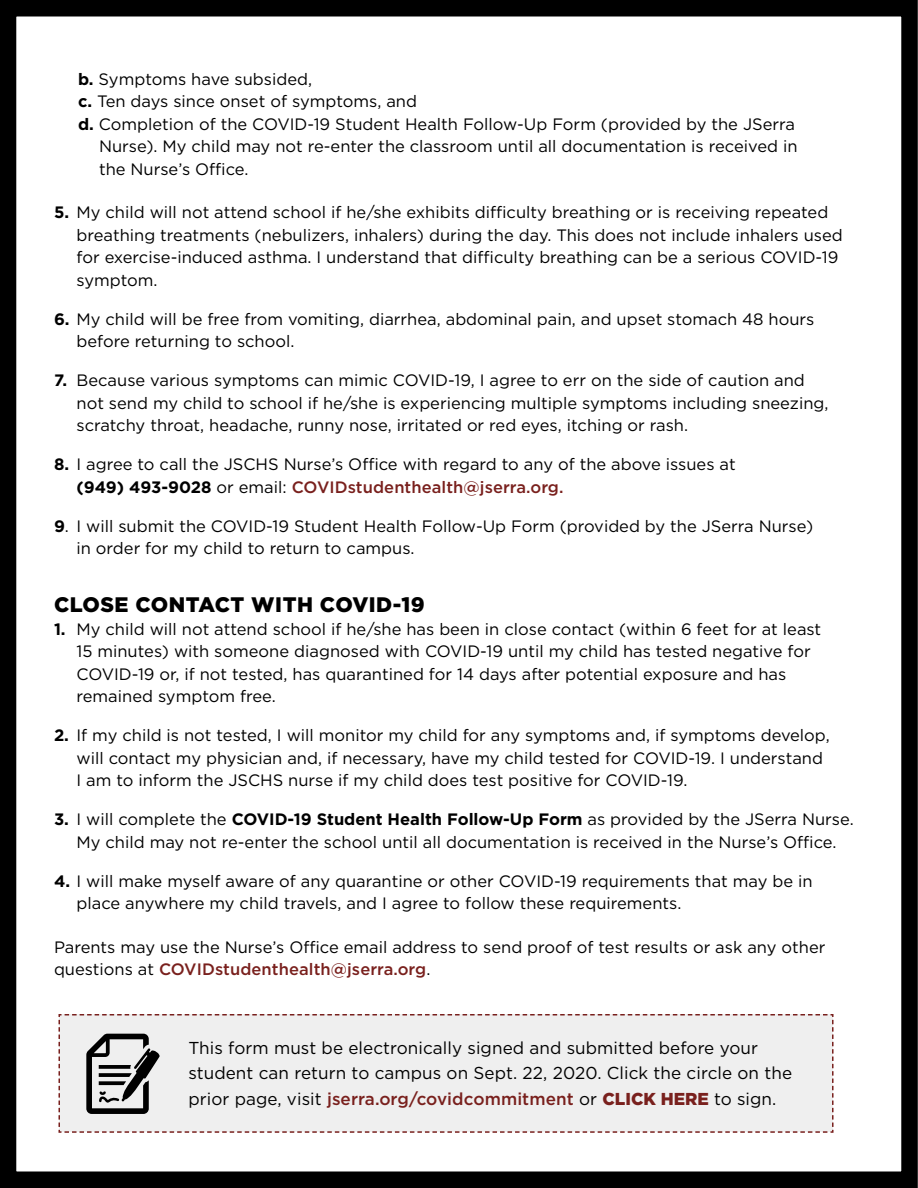
<style>
.page{position:relative;width:918px;height:1188px;background:#fff}
.page>*{position:absolute;margin:0;border:0;box-sizing:border-box;transform-origin:0 0}
.t1{font:900 21px "Gotham";letter-spacing:.025em;color:#000}
.t2{font:17.25px/25.5px "Gotham";letter-spacing:.005em;color:#000}
.t3{font:16.5px/22.5px "Gotham";color:#000}
.s1{font-weight:700}
.s2{font-weight:500;color:#79201d}
.s3{font-weight:900;color:#79201d}
</style>
<div class="page">
<div style="left:0;top:0;width:918px;height:1188px;border:16px solid #000"></div>
<div style="left:58px;top:1014px;width:776px;height:119px;background:#efefef"></div>
<p class="t3" style="left:78px;top:67px;width:236px"><span class="s1">b.</span> Symptoms have subsided,</p>
<p class="t3" style="left:78px;top:90px;width:341px"><span class="s1">c.</span> Ten days since onset of symptoms, and</p>
<p class="t3" style="left:78px;top:112px;width:718px"><span class="s1">d.</span> Completion of the COVID-19 Student Health Follow-Up Form (provided by the JSerra</p>
<p class="t3" style="left:99px;top:135px;width:700px">Nurse). My child may not re-enter the classroom until all documentation is received in</p>
<p class="t3" style="left:99px;top:157px;width:151px">the Nurse’s Office.</p>
<p class="t3" style="left:77px;top:201px;width:768px;text-indent:-23px"><span class="s1">5.</span> My child will not attend school if he/she exhibits difficulty breathing or is receiving repeated breathing treatments (nebulizers, inhalers) during the day. This does not include inhalers used for exercise-induced asthma. I understand that difficulty breathing can be a serious COVID-19 symptom.</p>
<p class="t3" style="left:77px;top:307px;width:739px;text-indent:-23px"><span class="s1">6.</span> My child will be free from vomiting, diarrhea, abdominal pain, and upset stomach 48 hours before returning to school.</p>
<p class="t3" style="left:77px;top:369px;width:754px;text-indent:-23px"><span class="s1">7.</span> Because various symptoms can mimic COVID-19, I agree to err on the side of caution and not send my child to school if he/she is experiencing multiple symptoms including sneezing, scratchy throat, headache, runny nose, irritated or red eyes, itching or rash.</p>
<p class="t3" style="left:77px;top:453px;width:661px;text-indent:-23px"><span class="s1">8.</span> I agree to call the JSCHS Nurse’s Office with regard to any of the above issues at <span class="s1">(949) 493-9028</span> or email: <span class="s2">COVIDstudenthealth@jserra.org.</span></p>
<p class="t3" style="left:77px;top:514px;width:738px;text-indent:-23px"><span class="s1">9</span>. I will submit the COVID-19 Student Health Follow-Up Form (provided by the JSerra Nurse) in order for my child to return to campus.</p>
<p class="t1" style="left:54px;top:590px;width:372px">CLOSE CONTACT WITH COVID-19</p>
<p class="t3" style="left:77px;top:617px;width:746px;text-indent:-23px"><span class="s1">1.</span> My child will not attend school if he/she has been in close contact (within 6 feet for at least 15 minutes) with someone diagnosed with COVID-19 until my child has tested negative for COVID-19 or, if not tested, has quarantined for 14 days after potential exposure and has remained symptom free.</p>
<p class="t3" style="left:77px;top:724px;width:755px;text-indent:-23px"><span class="s1">2.</span> If my child is not tested, I will monitor my child for any symptoms and, if symptoms develop, will contact my physician and, if necessary, have my child tested for COVID-19. I understand<br>I am to inform the JSCHS nurse if my child does test positive for COVID-19.</p>
<p class="t3" style="left:54px;top:808px;width:801px;text-align:center"><span class="s1">3.</span> I will complete the <span class="s1">COVID-19 Student Health Follow-Up Form</span> as provided by the JSerra Nurse.<br>My child may not re-enter the school until all documentation is received in the Nurse’s Office.</p>
<p class="t3" style="left:77px;top:869px;width:738px;text-indent:-23px"><span class="s1">4.</span> I will make myself aware of any quarantine or other COVID-19 requirements that may be in place anywhere my child travels, and I agree to follow these requirements.</p>
<p class="t3" style="left:54px;top:935px;width:773px">Parents may use the Nurse’s Office email address to send proof of test results or ask any other questions at <span class="s2">COVIDstudenthealth@jserra.org</span>.</p>
<p class="t2" style="left:188px;top:1034px;width:605px">This form must be electronically signed and submitted before your student can return to campus on Sept. 22, 2020. Click the circle on the prior page, visit <span class="s2">jserra.org/covidcommitment</span> or <span class="s3">CLICK HERE</span> to sign.</p>
</div>
